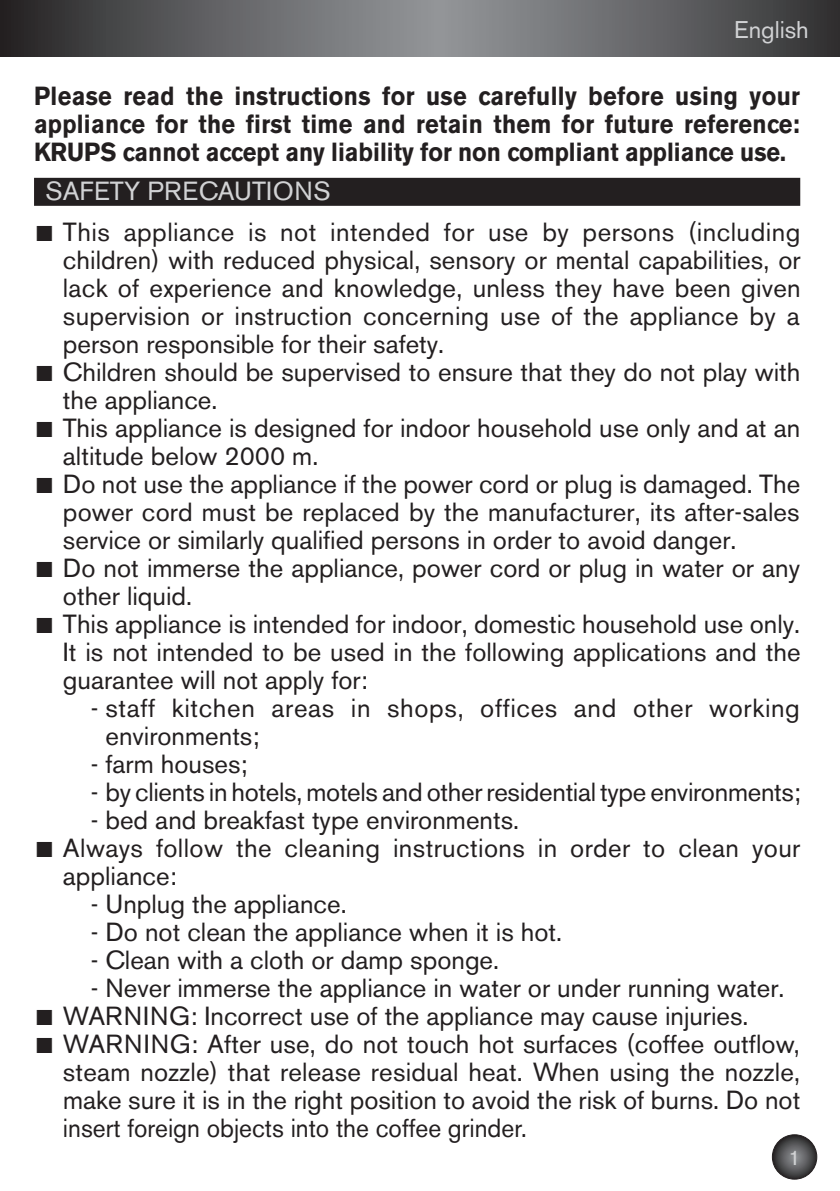
<style>
.page{position:relative;width:840px;height:1191px;background:#fff}
.page>*{position:absolute;margin:0;border:0;box-sizing:border-box;transform-origin:0 0}
.t1{font:26px/28px "Akzidenz Grotesk BE";color:#231f20}
.t2{font:700 26px/28px "Akzidenz Grotesk BE";color:#231f20;text-align:justify;scale:.9 1}
.t3{font:26px/28px "Akzidenz Grotesk BE";letter-spacing:.025em;color:#231f20}
.t4{font:26px "Akzidenz Grotesk BE";color:#d1d2d4}
.t5{font:24px "Akzidenz Grotesk BE";color:#d1d2d4}
.t6{font:21px "Akzidenz Grotesk BE";color:#d1d2d4}
.s1{font-family:"Lucida Sans Unicode"}
</style>
<div class="page">
<div style="left:34px;top:178px;width:765px;height:28px;background:#231f20"></div>
<svg style="left:772px;top:1134px;width:44px;height:45px"></svg>
<div style="left:771px;top:1134px;width:45px;height:45px;border:1px solid #231f20;border-radius:50%"></div>
<svg style="left:0;top:0;width:839px;height:57px;background:#626265"></svg>
<p class="t5" style="left:733px;top:15px;width:76px">English</p>
<p class="t2" style="left:34px;top:82px;width:852px">Please read the instructions for use carefully before using your appliance for the first time and retain them for future reference:<br>KRUPS cannot accept any liability for non compliant appliance use.</p>
<p class="t4" style="left:45px;top:176px;width:287px">SAFETY PRECAUTIONS</p>
<p class="t1" style="left:63px;top:218px;width:738px;text-align:justify;text-indent:-29px"><span class="s1">■</span> This appliance is not intended for use by persons (including children) with reduced physical, sensory or mental capabilities, or lack of experience and knowledge, unless they have been given supervision or instruction concerning use of the appliance by a person responsible for their safety.</p>
<p class="t1" style="left:63px;top:358px;width:738px;text-indent:-29px"><span class="s1">■</span> Children should be supervised to ensure that they do not play with the appliance.</p>
<p class="t1" style="left:63px;top:414px;width:738px;text-indent:-29px"><span class="s1">■</span> This appliance is designed for indoor household use only and at an altitude below 2000 m.</p>
<p class="t1" style="left:63px;top:470px;width:738px;text-align:justify;text-indent:-29px"><span class="s1">■</span> Do not use the appliance if the power cord or plug is damaged. The power cord must be replaced by the manufacturer, its after-sales service or similarly qualified persons in order to avoid danger.</p>
<p class="t1" style="left:63px;top:554px;width:738px;text-indent:-29px"><span class="s1">■</span> Do not immerse the appliance, power cord or plug in water or any other liquid.</p>
<p class="t1" style="left:63px;top:610px;width:738px;text-indent:-29px"><span class="s1">■</span> This appliance is intended for indoor, domestic household use only.<br>It is not intended to be used in the following applications and the guarantee will not apply for:</p>
<p class="t3" style="left:105px;top:694px;width:695px;text-indent:-15px">- staff kitchen areas in shops, offices and other working environments;</p>
<p class="t1" style="left:91px;top:750px;width:158px">- farm houses;</p>
<p class="t1" style="left:91px;top:778px;width:711px">- by clients in hotels, motels and other residential type environments;</p>
<p class="t1" style="left:91px;top:806px;width:426px">- bed and breakfast type environments.</p>
<p class="t1" style="left:63px;top:834px;width:738px;text-indent:-29px"><span class="s1">■</span> Always follow the cleaning instructions in order to clean your appliance:</p>
<p class="t1" style="left:91px;top:890px;width:254px">- Unplug the appliance.</p>
<p class="t1" style="left:91px;top:918px;width:469px">- Do not clean the appliance when it is hot.</p>
<p class="t1" style="left:91px;top:946px;width:406px">- Clean with a cloth or damp sponge.</p>
<p class="t1" style="left:91px;top:974px;width:691px">- Never immerse the appliance in water or under running water.</p>
<p class="t1" style="left:34px;top:1002px;width:712px"><span class="s1">■</span> WARNING: Incorrect use of the appliance may cause injuries.</p>
<p class="t1" style="left:63px;top:1030px;width:738px;text-align:justify;text-indent:-29px"><span class="s1">■</span> WARNING: After use, do not touch hot surfaces (coffee outflow, steam nozzle) that release residual heat. When using the nozzle, make sure it is in the right position to avoid the risk of burns. Do not insert foreign objects into the coffee grinder.</p>
<p class="t6" style="left:788px;top:1144px;width:14px">1</p>
</div>
